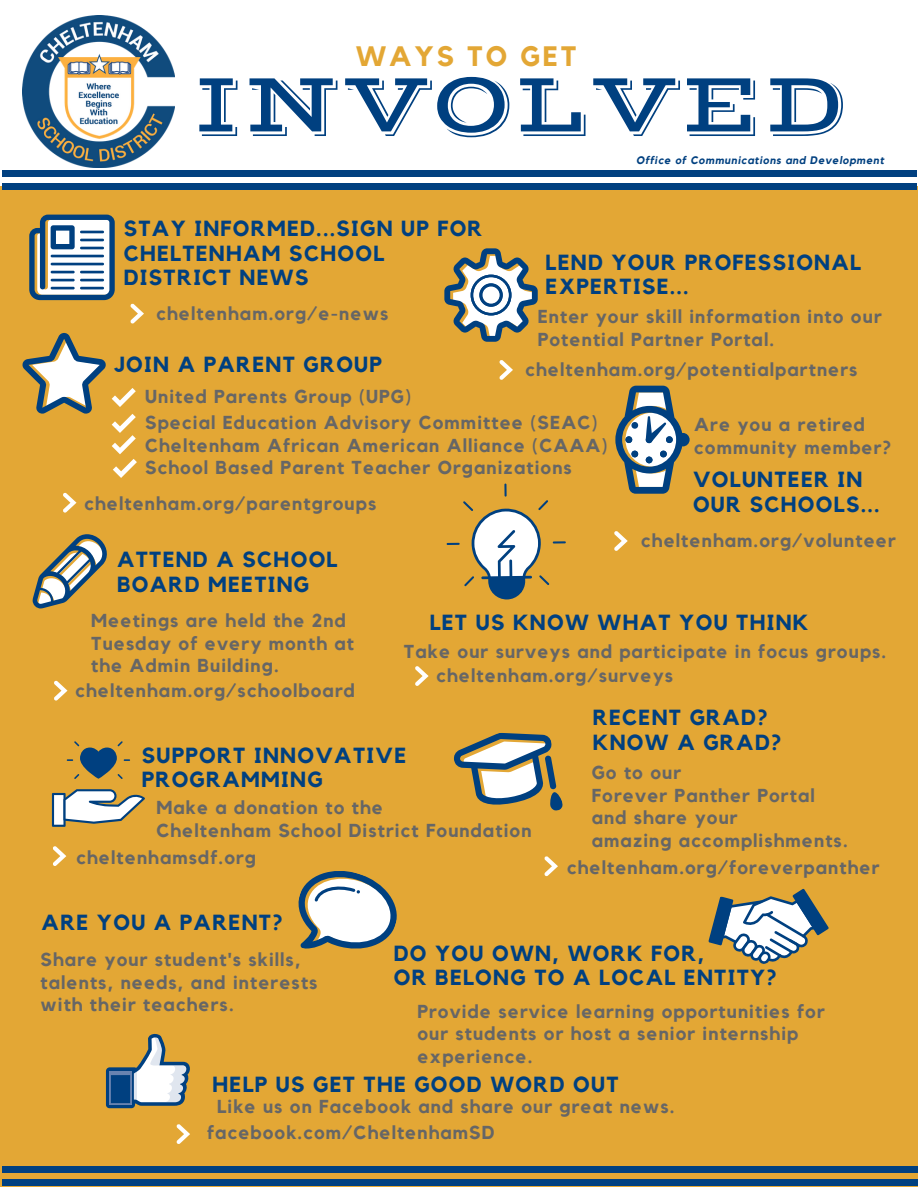
<style>
.page{position:relative;width:918px;height:1187px;background:#fff}
.page>*{position:absolute;margin:0;border:0;box-sizing:border-box;transform-origin:0 0}
.t1{font:87.15px "Vast Shadow";letter-spacing:.01em;color:#004080}
.t2{font:700 28.05px "Kollektif";letter-spacing:.1em;color:#e3a735}
.t3{font:700 21.75px/24.8px "Kollektif";letter-spacing:.06em;color:#004080}
.t4{font:700 18.75px/22.5px "Kollektif";letter-spacing:.06em;color:#666}
.t5{font:italic 700 10.95px "Kollektif";letter-spacing:.06em;color:#004080}
</style>
<div class="page">
<div style="left:0;top:0;width:918px;height:1186px;background:#e3a735"></div>
<div style="left:0;top:0;width:918px;height:186px;background:#fff"></div>
<svg style="left:52px;top:789px;width:93px;height:37px"></svg>
<svg style="left:67px;top:741px;width:63px;height:38px"></svg>
<svg style="left:447px;top:483px;width:119px;height:116px"></svg>
<svg style="left:708px;top:888px;width:121px;height:76px"></svg>
<img style="left:22px;top:15px;width:152px;height:152px">
<div style="left:2px;top:170px;width:915px;height:7px;background:#004080"></div>
<div style="left:2px;top:183px;width:915px;height:7px;background:#004080"></div>
<svg style="left:130px;top:303px;width:14px;height:20px"></svg>
<svg style="left:454px;top:733px;width:109px;height:78px"></svg>
<svg style="left:444px;top:248px;width:94px;height:94px"></svg>
<svg style="left:615px;top:386px;width:75px;height:108px"></svg>
<svg style="left:33px;top:534px;width:74px;height:74px"></svg>
<svg style="left:298px;top:871px;width:99px;height:78px"></svg>
<svg style="left:22px;top:333px;width:84px;height:80px"></svg>
<svg style="left:29px;top:214px;width:86px;height:86px;background:#8fa4b5"></svg>
<div style="left:2px;top:1166px;width:916px;height:6px;background:#004080"></div>
<div style="left:2px;top:1179px;width:916px;height:6px;background:#004080"></div>
<svg style="left:112px;top:388px;width:24px;height:19px"></svg>
<svg style="left:500px;top:360px;width:13px;height:20px"></svg>
<svg style="left:112px;top:414px;width:25px;height:64px"></svg>
<svg style="left:63px;top:492px;width:13px;height:20px"></svg>
<svg style="left:415px;top:666px;width:14px;height:20px"></svg>
<svg style="left:614px;top:531px;width:14px;height:20px"></svg>
<svg style="left:54px;top:680px;width:14px;height:20px"></svg>
<svg style="left:177px;top:1124px;width:13px;height:20px"></svg>
<svg style="left:544px;top:856px;width:14px;height:20px"></svg>
<svg style="left:53px;top:846px;width:13px;height:20px"></svg>
<svg style="left:106px;top:1034px;width:84px;height:74px"></svg>
<div style="left:109px;top:1070px;width:23px;height:34px;background:#6883b0"></div>
<div style="left:111px;top:1075px;width:19px;height:28px;background:#004080"></div>
<h2 class="t2" style="left:356px;top:43px;width:222px">WAYS TO GET</h2>
<h1 class="t1" style="left:193px;top:52px;width:656px">INVOLVED</h1>
<p class="t5" style="left:636px;top:155px;width:249px">Office of Communications and Development</p>
<p class="t3" style="left:124px;top:217px;width:360px">STAY INFORMED...SIGN UP FOR<br>CHELTENHAM SCHOOL<br>DISTRICT NEWS</p>
<p class="t3" style="left:546px;top:250px;width:317px">LEND YOUR PROFESSIONAL<br>EXPERTISE...</p>
<p class="t4" style="left:538px;top:306px;width:345px">Enter your skill information into our<br>Potential Partner Portal.</p>
<p class="t4" style="left:525px;top:359px;width:334px">cheltenham.org/potentialpartners</p>
<p class="t4" style="left:145px;top:412px;width:464px">Special Education Advisory Committee (SEAC)<br>Cheltenham African American Alliance (CAAA)<br>School Based Parent Teacher Organizations</p>
<p class="t4" style="left:84px;top:493px;width:293px">cheltenham.org/parentgroups</p>
<p class="t4" style="left:156px;top:303px;width:234px">cheltenham.org/e-news</p>
<p class="t3" style="left:114px;top:353px;width:269px">JOIN A PARENT GROUP</p>
<p class="t4" style="left:145px;top:386px;width:267px">United Parents Group (UPG)</p>
<p class="t4" style="left:694px;top:414px;width:199px">Are you a retired community member?</p>
<p class="t3" style="left:693px;top:468px;width:188px">VOLUNTEER IN<br>OUR SCHOOLS...</p>
<p class="t4" style="left:641px;top:530px;width:256px">cheltenham.org/volunteer</p>
<p class="t3" style="left:117px;top:547px;width:222px">ATTEND A SCHOOL<br>BOARD MEETING</p>
<p class="t4" style="left:91px;top:610px;width:264px">Meetings are held the 2nd<br>Tuesday of every month at the Admin Building.</p>
<p class="t4" style="left:75px;top:680px;width:281px">cheltenham.org/schoolboard</p>
<p class="t3" style="left:430px;top:610px;width:380px">LET US KNOW WHAT YOU THINK</p>
<p class="t4" style="left:436px;top:639px;width:451px;line-height:24.8px;text-indent:-33px">Take our surveys and participate in focus groups. cheltenham.org/surveys</p>
<p class="t3" style="left:593px;top:706px;width:190px">RECENT GRAD?<br>KNOW A GRAD?</p>
<p class="t4" style="left:592px;top:762px;width:257px">Go to our<br>Forever Panther Portal and share your<br>amazing accomplishments.</p>
<p class="t4" style="left:567px;top:856px;width:314px">cheltenham.org/foreverpanther</p>
<p class="t3" style="left:142px;top:743px;width:266px">SUPPORT INNOVATIVE<br>PROGRAMMING</p>
<p class="t4" style="left:156px;top:797px;width:377px">Make a donation to the<br>Cheltenham School District Foundation</p>
<p class="t4" style="left:76px;top:846px;width:181px">cheltenhamsdf.org</p>
<p class="t3" style="left:42px;top:911px;width:243px">ARE YOU A PARENT?</p>
<p class="t4" style="left:40px;top:949px;width:279px">Share your student's skills, talents, needs, and interests with their teachers.</p>
<p class="t3" style="left:394px;top:941px;width:385px">DO YOU OWN, WORK FOR,<br>OR BELONG TO A LOCAL ENTITY?</p>
<p class="t4" style="left:417px;top:1000px;width:409px">Provide service learning opportunities for our students or host a senior internship experience.</p>
<p class="t3" style="left:213px;top:1073px;width:408px">HELP US GET THE GOOD WORD OUT</p>
<p class="t4" style="left:207px;top:1094px;width:469px;line-height:25.8px;text-indent:10px">Like us on Facebook and share our great news. facebook.com/CheltenhamSD</p>
</div>
